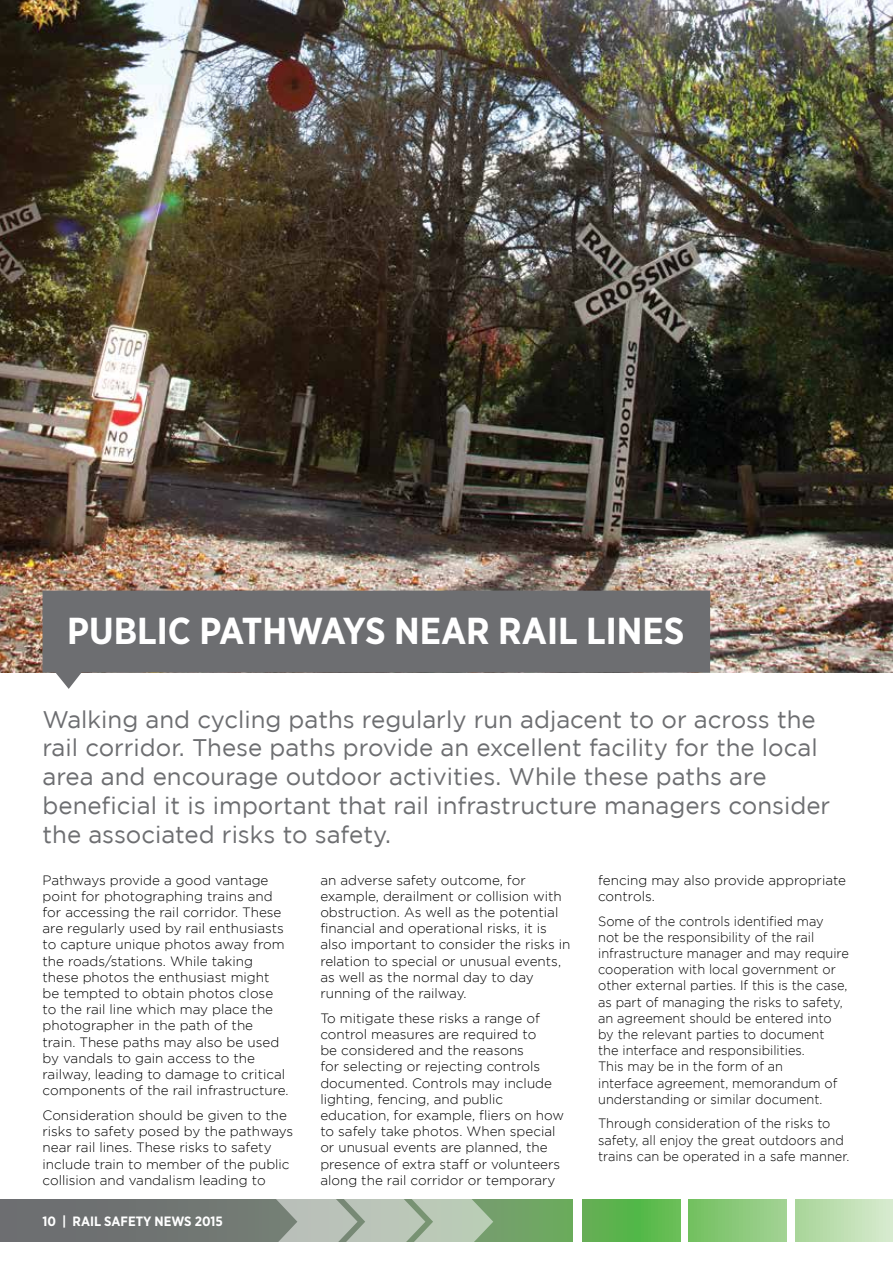
<style>
.page{position:relative;width:893px;height:1263px;background:#fff}
.page>*{position:absolute;margin:0;border:0;box-sizing:border-box;transform-origin:0 0}
.t1{font:700 37.5px "Gotham Narrow";color:#fff}
.t2{font:24px/28.8px "Gotham";color:#6d6e71}
.t3{font:300 13.5px/16.2px "Gotham";color:#000}
.t4{font:300 13.5px/16.2px "Gotham";color:#000;scale:.95 1}
.t5{font:700 13.5px "Gotham Narrow";color:#fff}
</style>
<div class="page">
<svg style="left:0;top:1199px;width:573px;height:43px;background:#6e7f6e"></svg>
<svg style="left:242px;top:1199px;width:251px;height:43px;background:#a6b3a4"></svg>
<div style="left:583px;top:1199px;width:97px;height:43px;background:linear-gradient(to right,#5cad4e,#5ebf4f)"></div>
<div style="left:689px;top:1199px;width:98px;height:43px;background:linear-gradient(to right,#72c05f,#a3d295)"></div>
<div style="left:795px;top:1199px;width:98px;height:43px;background:linear-gradient(to right,#a8d598,#d8ebd0)"></div>
<img style="left:0;top:0;width:893px;height:673px">
<svg style="left:43px;top:591px;width:667px;height:98px;fill:#6d6e71"></svg>
<h1 class="t1" style="left:67px;top:607px;width:619px">PUBLIC PATHWAYS NEAR RAIL LINES</h1>
<p class="t2" style="left:43px;top:704px;width:789px">Walking and cycling paths regularly run adjacent to or across the rail corridor. These paths provide an excellent facility for the local area and encourage outdoor activities. While these paths are beneficial it is important that rail infrastructure managers consider the associated risks to safety.</p>
<p class="t3" style="left:43px;top:871px;width:248px">Pathways provide a good vantage point for photographing trains and for accessing the rail corridor. These are regularly used by rail enthusiasts to capture unique photos away from the roads/stations. While taking these photos the enthusiast might be tempted to obtain photos close to the rail line which may place the photographer in the path of the train. These paths may also be used by vandals to gain access to the railway, leading to damage to critical components of the rail infrastructure.</p>
<p class="t3" style="left:43px;top:1107px;width:252px">Consideration should be given to the risks to safety posed by the pathways near rail lines. These risks to safety include train to member of the public collision and vandalism leading to</p>
<p class="t3" style="left:320px;top:871px;width:252px">an adverse safety outcome, for example, derailment or collision with obstruction. As well as the potential financial and operational risks, it is also important to consider the risks in relation to special or unusual events, as well as the normal day to day running of the railway.</p>
<p class="t3" style="left:320px;top:1010px;width:245px">To mitigate these risks a range of control measures are required to<br>be considered and the reasons<br>for selecting or rejecting controls documented. Controls may include lighting, fencing, and public education, for example, fliers on how to safely take photos. When special or unusual events are planned, the presence of extra staff or volunteers along the rail corridor or temporary</p>
<p class="t3" style="left:598px;top:871px;width:250px">fencing may also provide appropriate controls.</p>
<p class="t4" style="left:598px;top:912px;width:265px">Some of the controls identified may<br>not be the responsibility of the rail infrastructure manager and may require cooperation with local government or other external parties. If this is the case, as part of managing the risks to safety, an agreement should be entered into by the relevant parties to document<br>the interface and responsibilities.<br>This may be in the form of an<br>interface agreement, memorandum of understanding or similar document.</p>
<p class="t4" style="left:598px;top:1115px;width:266px">Through consideration of the risks to safety, all enjoy the great outdoors and trains can be operated in a safe manner.</p>
<p class="t5" style="left:43px;top:1212px;width:182px">10 | RAIL SAFETY NEWS 2015</p>
</div>
